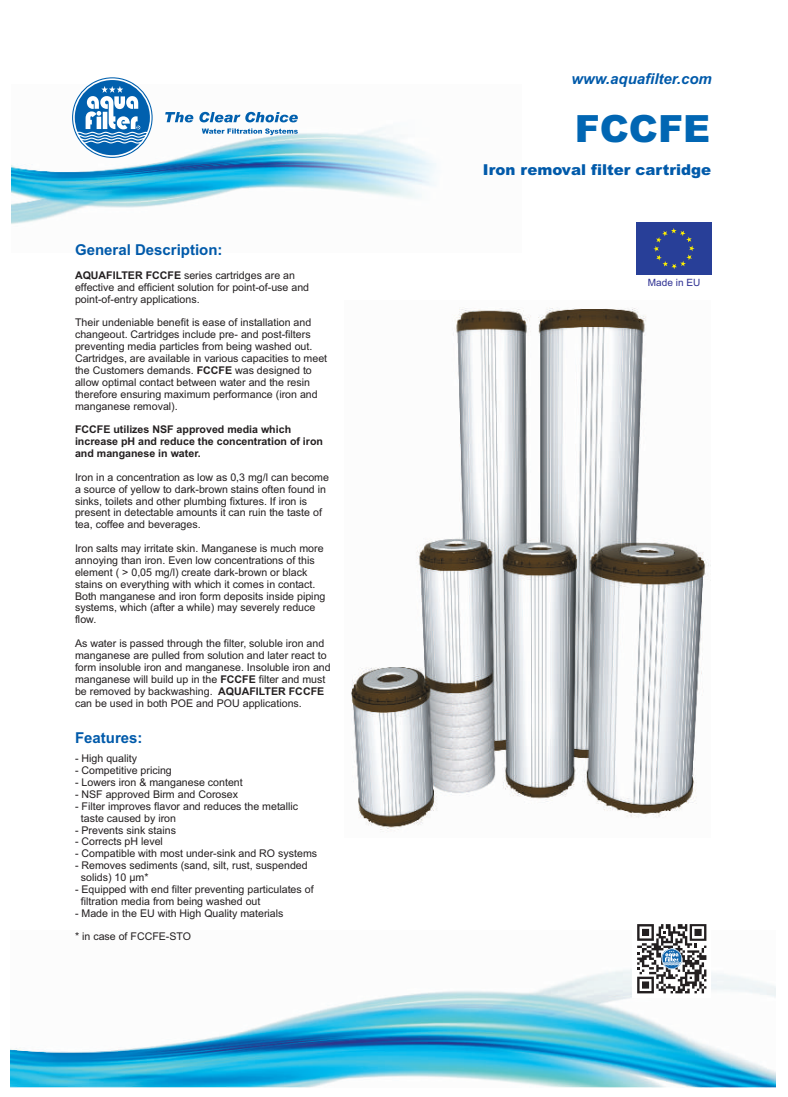
<style>
.page{position:relative;width:788px;height:1097px;background:#fff}
.page>*{position:absolute;margin:0;border:0;box-sizing:border-box;transform-origin:0 0}
.t1{font:900 37.5px "Arial";color:#0166b3}
.t2{font:700 15px "Arial";color:#015aaa}
.t3{font:900 15px "Arial";color:#015aaa}
.t4{font:italic 700 15px "Arial";color:#015aaa}
.t5{font:10.62px/11.9px "Arial";color:#231f20}
.t6{font:700 10.62px/11.9px "Arial";color:#231f20}
.t7{font:10px "Arial";color:#2e3092}
.s1{font-weight:700}
</style>
<div class="page">
<img style="left:11px;top:969px;width:764px;height:117px">
<img style="left:12px;top:111px;width:424px;height:113px">
<div style="left:632px;top:919px;width:79px;height:78px;background:#fff"></div>
<svg style="left:637px;top:924px;width:69px;height:69px"></svg>
<svg style="left:165px;top:112px;width:133px;height:10px"></svg>
<svg style="left:202px;top:128px;width:96px;height:7px"></svg>
<svg style="left:72px;top:77px;width:81px;height:81px"></svg>
<div style="left:636px;top:222px;width:75px;height:52px;background:#283f98"></div>
<svg style="left:653px;top:228px;width:41px;height:41px"></svg>
<img style="left:351px;top:307px;width:360px;height:525px">
<h2 class="t2" style="left:75px;top:244px;width:149px">General Description:</h2>
<p class="t5" style="left:75px;top:270px;width:236px"><span class="s1">AQUAFILTER FCCFE</span> series cartridges are an effective and efficient solution for point-of-use and point-of-entry applications.</p>
<p class="t5" style="left:75px;top:317px;width:254px">Their undeniable benefit is ease of installation and changeout. Cartridges include pre- and post-filters preventing media particles from being washed out.<br>Cartridges, are available in various capacities to meet the Customers demands. <span class="s1">FCCFE</span> was designed to allow optimal contact between water and the resin therefore ensuring maximum performance (iron and manganese removal).</p>
<p class="t6" style="left:75px;top:424px;width:249px">FCCFE utilizes NSF approved media which increase pH and reduce the concentration of iron and manganese in water.</p>
<p class="t5" style="left:75px;top:472px;width:255px">Iron in a concentration as low as 0,3 mg/l can become a source of yellow to dark-brown stains often found in sinks, toilets and other plumbing fixtures. If iron is present in detectable amounts it can ruin the taste of tea, coffee and beverages.</p>
<p class="t5" style="left:75px;top:543px;width:252px">Iron salts may irritate skin. Manganese is much more annoying than iron. Even low concentrations of this element ( &gt; 0,05 mg/l) create dark-brown or black stains on everything with which it comes in contact.<br>Both manganese and iron form deposits inside piping systems, which (after a while) may severely reduce flow.</p>
<p class="t5" style="left:75px;top:638px;width:257px">As water is passed through the filter, soluble iron and manganese are pulled from solution and later react to form insoluble iron and manganese. Insoluble iron and manganese will build up in the <span class="s1">FCCFE</span> filter and must be removed by backwashing. <span class="s1">AQUAFILTER FCCFE </span>can be used in both POE and POU applications.</p>
<h2 class="t2" style="left:75px;top:731px;width:69px">Features:</h2>
<p class="t5" style="left:75px;top:753px;width:63px">- High quality</p>
<p class="t5" style="left:75px;top:765px;width:98px">- Competitive pricing</p>
<p class="t5" style="left:75px;top:777px;width:169px">- Lowers iron &amp; manganese content</p>
<p class="t5" style="left:75px;top:789px;width:164px">- NSF approved Birm and Corosex</p>
<p class="t5" style="left:81px;top:800px;width:219px;text-indent:-6px">- Filter improves flavor and reduces the metallic taste caused by iron</p>
<p class="t5" style="left:75px;top:824px;width:102px">- Prevents sink stains</p>
<p class="t5" style="left:75px;top:836px;width:89px">- Corrects pH level</p>
<p class="t5" style="left:75px;top:848px;width:244px">- Compatible with most under-sink and RO systems</p>
<p class="t5" style="left:81px;top:860px;width:228px;text-indent:-6px">- Removes sediments (sand, silt, rust, suspended solids) 10 µm*</p>
<p class="t5" style="left:81px;top:884px;width:234px;text-indent:-6px">- Equipped with end filter preventing particulates of filtration media from being washed out</p>
<p class="t5" style="left:75px;top:907px;width:210px">- Made in the EU with High Quality materials</p>
<p class="t5" style="left:75px;top:931px;width:118px">* in case of FCCFE-STO</p>
<h2 class="t4" style="left:571px;top:73px;width:142px">www.aquafilter.com</h2>
<h1 class="t1" style="left:575px;top:115px;width:137px">FCCFE</h1>
<h2 class="t3" style="left:483px;top:164px;width:230px">Iron removal filter cartridge</h2>
<p class="t7" style="left:648px;top:279px;width:54px">Made in EU</p>
</div>
